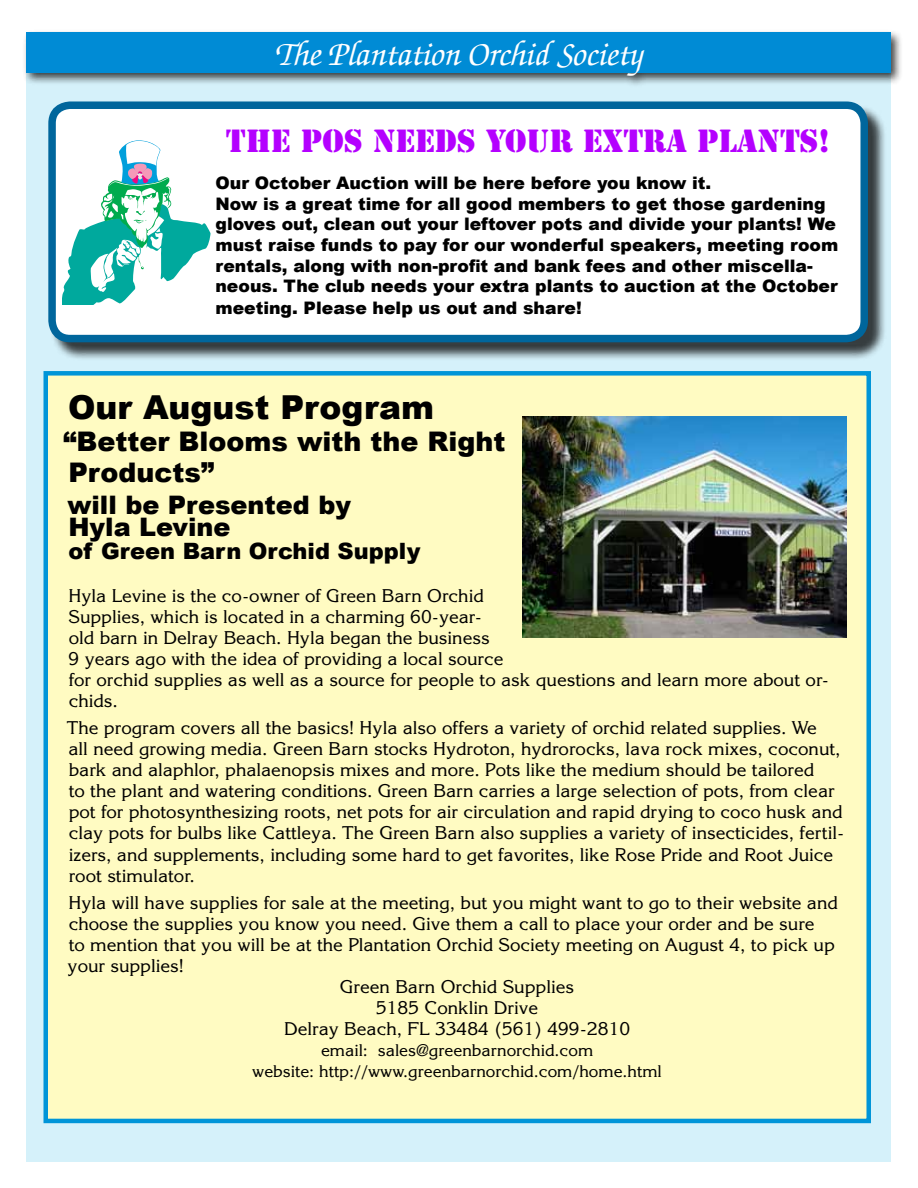
<style>
.page{position:relative;width:918px;height:1188px;background:#fff}
.page>*{position:absolute;margin:0;border:0;box-sizing:border-box;transform-origin:0 0}
.t1{font:italic 500 34.5px "Zapf Chancery";color:#fff}
.t2{font:900 33px "Arial";color:#000}
.t3{font:30px "Stencil Std";color:#b400ff}
.t4{font:900 27px/31.5px "Arial";color:#000}
.t5{font:900 25.5px/22.5px "Arial";color:#000}
.t6{font:900 22.5px "Arial";color:#000}
.t7{font:18px/21px "Korinna";color:#000}
.t8{font:900 17.25px/20.9px "Arial";color:#000}
.t9{font:16.5px/21px "Korinna";color:#000;text-align:center}
</style>
<div class="page">
<div style="left:26px;top:33px;width:864px;height:1128px;background:#d5f1fa"></div>
<div style="left:22px;top:29px;width:881px;height:59px;background:#000;opacity:.75"></div>
<div style="left:26px;top:33px;width:864px;height:40px;background:#008bd5"></div>
<div style="left:46px;top:373px;width:823px;height:748px;background:#fffbc2"></div>
<div style="left:44px;top:371px;width:827px;height:752px;border:4px solid #0095d8"></div>
<img style="left:523px;top:417px;width:323px;height:220px">
<div style="left:51px;top:104px;width:835px;height:257px;background:#000;opacity:.75"></div>
<div style="left:52px;top:105px;width:812px;height:234px;background:#fff;border-radius:18px"></div>
<div style="left:48px;top:101px;width:820px;height:241px;border:8px solid #00669c;border-radius:18px"></div>
<svg style="left:62px;top:140px;width:148px;height:164px"></svg>
<h1 class="t1" style="left:275px;top:36px;width:369px">The Plantation Orchid Society</h1>
<h3 class="t3" style="left:226px;top:122px;width:605px">THE POS NEEDS YOUR EXTRA PLANTS!</h3>
<p class="t8" style="left:215px;top:172px;width:624px">Our October Auction will be here before you know it.<br>Now is a great time for all good members to get those gardening gloves out, clean out your leftover pots and divide your plants! We must raise funds to pay for our wonderful speakers, meeting room rentals, along with non-profit and bank fees and other miscella&shy;neous. The club needs your extra plants to auction at the October meeting. Please help us out and share!</p>
<h2 class="t2" style="left:68px;top:384px;width:368px">Our August Program</h2>
<h3 class="t4" style="left:63px;top:425px;width:444px">“Better Blooms with the Right<br>Products”</h3>
<h3 class="t5" style="left:67px;top:493px;width:285px">will be Presented by<br>Hyla Levine</h3>
<p class="t6" style="left:69px;top:535px;width:353px">of Green Barn Orchid Supply</p>
<p class="t7" style="left:69px;top:585px;width:762px">Hyla Levine is the co-owner of Green Barn Orchid<br>Supplies, which is located in a charming 60-year-<br>old barn in Delray Beach. Hyla began the business<br>9 years ago with the idea of providing a local source<br>for orchid supplies as well as a source for people to ask questions and learn more about or&shy;chids.</p>
<p class="t7" style="left:67px;top:717px;width:779px">The program covers all the basics! Hyla also offers a variety of orchid related supplies. We<br>all need growing media. Green Barn stocks Hydroton, hydrorocks, lava rock mixes, coconut, bark and alaphlor, phalaenopsis mixes and more. Pots like the medium should be tailored<br>to the plant and watering conditions. Green Barn carries a large selection of pots, from clear pot for photosynthesizing roots, net pots for air circulation and rapid drying to coco husk and clay pots for bulbs like Cattleya. The Green Barn also supplies a variety of insecticides, fertil&shy;izers, and supplements, including some hard to get favorites, like Rose Pride and Root Juice root stimulator.</p>
<p class="t7" style="left:69px;top:892px;width:771px">Hyla will have supplies for sale at the meeting, but you might want to go to their website and</p>
<p class="t7" style="left:69px;top:913px;width:747px">choose the supplies you know you need. Give them a call to place your order and be sure</p>
<p class="t7" style="left:69px;top:934px;width:768px">to mention that you will be at the Plantation Orchid Society meeting on August 4, to pick up</p>
<p class="t7" style="left:68px;top:955px;width:118px">your supplies!</p>
<p class="t7" style="left:340px;top:976px;width:236px">Green Barn Orchid Supplies</p>
<p class="t7" style="left:376px;top:997px;width:164px">5185 Conklin Drive</p>
<p class="t7" style="left:284px;top:1018px;width:347px">Delray Beach, FL 33484 (561) 499-2810</p>
<p class="t9" style="left:252px;top:1040px;width:411px">email: sales@greenbarnorchid.com<br>website: http://www.greenbarnorchid.com/home.html</p>
</div>
